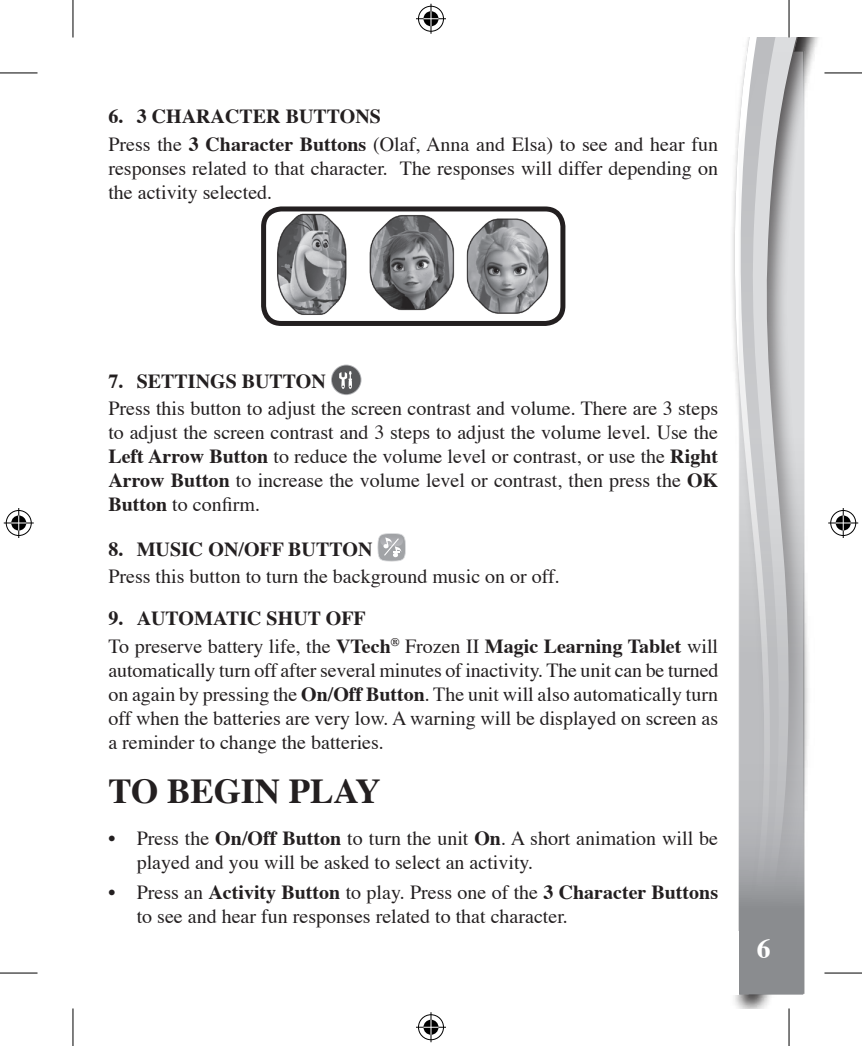
<style>
.page{position:relative;width:862px;height:1046px;background:#fff}
.page>*{position:absolute;margin:0;border:0;box-sizing:border-box;transform-origin:0 0}
.point{font:700 35px "Times";color:#231f20}
.t1{font:700 27.5px "Helvetica";color:#fff}
.point-2{font:20px/24px "Times";color:#231f20;text-align:justify}
.Body_text{font:20px/24px "Times";color:#231f20}
.point-3{font:700 20px "Times";color:#231f20}
.s1{font-weight:700}
.s2{font-family:"Times"}
</style>
<div class="page">
<svg style="left:788px;top:38px;width:23px;height:956px"></svg>
<svg style="left:734px;top:38px;width:38px;height:362px"></svg>
<svg style="left:738px;top:52px;width:65px;height:942px;background:#c0c0c3"></svg>
<img style="left:274px;top:212px;width:279px;height:103px">
<div style="left:261px;top:206px;width:304px;height:120px;border:5px solid #231f20;border-radius:18px"></div>
<svg style="left:331px;top:365px;width:30px;height:30px"></svg>
<div style="left:332px;top:366px;width:28px;height:28px;background:#57585a;border-radius:50%"></div>
<svg style="left:339px;top:371px;width:13px;height:18px"></svg>
<svg style="left:377px;top:533px;width:29px;height:28px"></svg>
<hr style="left:0;top:73px;width:38px;height:1px;background:#000">
<hr style="left:824px;top:73px;width:38px;height:1px;background:#000">
<hr style="left:0;top:973px;width:38px;height:1px;background:#000">
<hr style="left:824px;top:973px;width:38px;height:1px;background:#000">
<hr style="left:73px;top:0;width:1px;height:37px;background:#000">
<hr style="left:73px;top:1008px;width:1px;height:38px;background:#000">
<hr style="left:788px;top:0;width:1px;height:37px;background:#000">
<hr style="left:788px;top:1008px;width:1px;height:38px;background:#000">
<div style="left:417px;top:5px;width:28px;height:28px;border:3px solid #fff;border-radius:50%"></div>
<hr style="left:416px;top:17px;width:30px;height:3px;background:#fff">
<hr style="left:429px;top:4px;width:3px;height:30px;background:#fff">
<div style="left:422px;top:10px;width:18px;height:18px;border:3px solid #fff;border-radius:50%"></div>
<div style="left:418px;top:6px;width:26px;height:26px;border:1px solid #000;border-radius:50%"></div>
<hr style="left:416px;top:18px;width:30px;height:1px;background:#000">
<hr style="left:430px;top:4px;width:1px;height:30px;background:#000">
<svg style="left:423px;top:11px;width:15px;height:15px"></svg>
<div style="left:417px;top:1013px;width:28px;height:28px;border:3px solid #fff;border-radius:50%"></div>
<hr style="left:416px;top:1026px;width:30px;height:3px;background:#fff">
<hr style="left:429px;top:1012px;width:3px;height:30px;background:#fff">
<div style="left:422px;top:1018px;width:18px;height:18px;border:3px solid #fff;border-radius:50%"></div>
<div style="left:418px;top:1014px;width:26px;height:26px;border:1px solid #000;border-radius:50%"></div>
<hr style="left:416px;top:1027px;width:30px;height:1px;background:#000">
<hr style="left:430px;top:1012px;width:1px;height:30px;background:#000">
<svg style="left:423px;top:1020px;width:15px;height:15px"></svg>
<div style="left:5px;top:509px;width:28px;height:28px;border:3px solid #fff;border-radius:50%"></div>
<hr style="left:4px;top:521px;width:30px;height:3px;background:#fff">
<hr style="left:17px;top:508px;width:3px;height:30px;background:#fff">
<div style="left:10px;top:514px;width:18px;height:18px;border:3px solid #fff;border-radius:50%"></div>
<div style="left:6px;top:510px;width:26px;height:26px;border:1px solid #000;border-radius:50%"></div>
<hr style="left:4px;top:523px;width:30px;height:1px;background:#000">
<hr style="left:18px;top:508px;width:1px;height:30px;background:#000">
<svg style="left:11px;top:515px;width:15px;height:15px"></svg>
<div style="left:829px;top:509px;width:28px;height:28px;border:3px solid #fff;border-radius:50%"></div>
<hr style="left:828px;top:521px;width:30px;height:3px;background:#fff">
<hr style="left:841px;top:508px;width:3px;height:30px;background:#fff">
<div style="left:834px;top:514px;width:18px;height:18px;border:3px solid #fff;border-radius:50%"></div>
<div style="left:830px;top:510px;width:26px;height:26px;border:1px solid #000;border-radius:50%"></div>
<hr style="left:828px;top:523px;width:30px;height:1px;background:#000">
<hr style="left:842px;top:508px;width:1px;height:30px;background:#000">
<svg style="left:835px;top:515px;width:15px;height:15px"></svg>
<p class="point-3" style="left:108px;top:103px;width:274px">6. 3 CHARACTER BUTTONS</p>
<p class="point-2" style="left:108px;top:133px;width:611px">Press the <span class="s1">3 Character Buttons</span> (Olaf, Anna and Elsa) to see and hear fun responses related to that character. The responses will differ depending on the activity selected.</p>
<p class="point-3" style="left:108px;top:368px;width:219px">7. SETTINGS BUTTON</p>
<p class="point-2" style="left:108px;top:398px;width:611px">Press this button to adjust the screen contrast and volume. There are 3 steps to adjust the screen contrast and 3 steps to adjust the volume level. Use the <span class="s1">Left Arrow Button</span> to reduce the volume level or contrast, or use the <span class="s1">Right Arrow Button</span> to increase the volume level or contrast, then press the <span class="s1">OK Button</span> to confirm.</p>
<p class="point-3" style="left:108px;top:536px;width:265px">8. MUSIC ON/OFF BUTTON</p>
<p class="point-2" style="left:108px;top:566px;width:453px">Press this button to turn the background music on or off.</p>
<p class="point-3" style="left:108px;top:605px;width:259px">9. AUTOMATIC SHUT OFF</p>
<p class="point-2" style="left:108px;top:635px;width:611px">To preserve battery life, the <span class="s1">VTech</span><sup>®</sup> Frozen II <span class="s1">Magic Learning Tablet</span> will automatically turn off after several minutes of inactivity. The unit can be turned on again by pressing the <span class="s1">On/Off Button</span>. The unit will also automatically turn off when the batteries are very low. A warning will be displayed on screen as a reminder to change the batteries.</p>
<p class="point" style="left:108px;top:768px;width:274px">TO BEGIN PLAY</p>
<p class="Body_text" style="left:137px;top:827px;width:583px;text-indent:-28px">• Press the <span class="s1">On/Off Button</span> to turn the unit <span class="s1">On</span>. A short animation will be played and you will be asked to select an activity.</p>
<p class="Body_text" style="left:137px;top:882px;width:583px;text-indent:-28px">• Press an <span class="s1">Activity Button</span> to play. Press one of the <span class="s1">3 Character Buttons </span>to see and hear fun responses related to that character.</p>
<h2 class="t1" style="left:757px;top:924px;width:21px">6 <sup>6</sup><span class="s2">6</span></h2>
</div>
